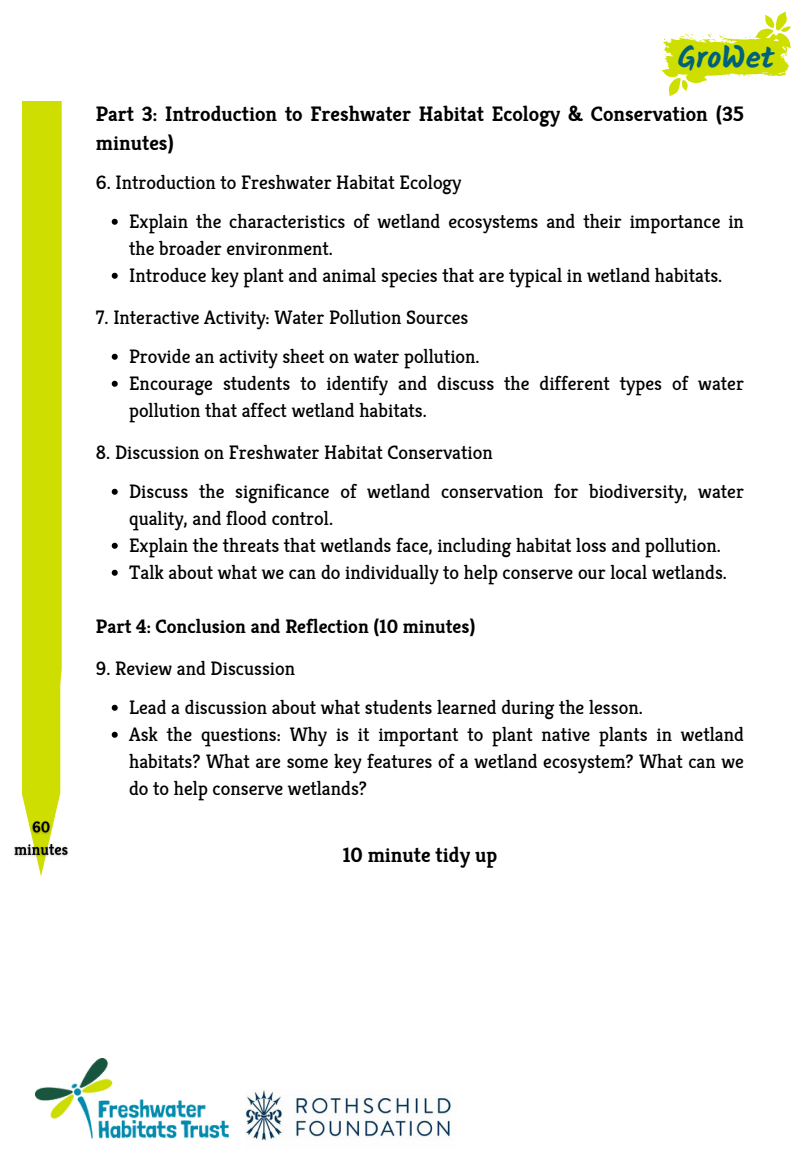
<style>
.page{position:relative;width:810px;height:1170px;background:#fff}
.page>*{position:absolute;margin:0;border:0;box-sizing:border-box;transform-origin:0 0}
.t1{font:700 30.9px "Kalam";color:#00617b}
.t2{font:700 21px/29.2px "Kreon";color:#000}
.t3{font:19.5px/27px "Kreon";color:#000}
.t4{font:700 19.5px "Kreon";color:#000}
</style>
<div class="page">
<svg style="left:112px;top:219px;width:6px;height:6px"></svg>
<svg style="left:112px;top:273px;width:6px;height:6px"></svg>
<svg style="left:112px;top:354px;width:6px;height:6px"></svg>
<svg style="left:112px;top:381px;width:6px;height:6px"></svg>
<svg style="left:112px;top:489px;width:6px;height:6px"></svg>
<svg style="left:112px;top:543px;width:6px;height:6px"></svg>
<svg style="left:112px;top:570px;width:6px;height:6px"></svg>
<svg style="left:112px;top:705px;width:6px;height:6px"></svg>
<svg style="left:112px;top:732px;width:6px;height:6px"></svg>
<div style="left:22px;top:101px;width:40px;height:775px;background:#cede01"></div>
<svg style="left:661px;top:11px;width:130px;height:85px"></svg>
<img style="left:14px;top:817px;width:55px;height:44px">
<img style="left:35px;top:1058px;width:194px;height:80px">
<img style="left:245px;top:1089px;width:206px;height:52px">
<p class="t1" style="left:678px;top:40px;width:98px">GroWet</p>
<p class="t2" style="left:96px;top:99px;width:649px">Part 3: Introduction to Freshwater Habitat Ecology &amp; Conservation (35 minutes)</p>
<p class="t3" style="left:96px;top:169px;width:367px">6. Introduction to Freshwater Habitat Ecology</p>
<h1 class="t3" style="left:129px;top:208px;width:616px">Explain the characteristics of wetland ecosystems and their importance in the broader environment.</h1>
<p class="t3" style="left:129px;top:262px;width:595px">Introduce key plant and animal species that are typical in wetland habitats.</p>
<h2 class="t3" style="left:96px;top:304px;width:374px">7. Interactive Activity: Water Pollution Sources</h2>
<h3 class="t3" style="left:129px;top:343px;width:352px">Provide an activity sheet on water pollution.</h3>
<p class="t3" style="left:129px;top:370px;width:616px">Encourage students to identify and discuss the different types of water pollution that affect wetland habitats.</p>
<p class="t3" style="left:96px;top:439px;width:398px">8. Discussion on Freshwater Habitat Conservation</p>
<h3 class="t3" style="left:129px;top:478px;width:616px">Discuss the significance of wetland conservation for biodiversity, water quality, and flood control.</h3>
<p class="t3" style="left:129px;top:532px;width:593px">Explain the threats that wetlands face, including habitat loss and pollution.</p>
<p class="t3" style="left:129px;top:559px;width:599px">Talk about what we can do individually to help conserve our local wetlands.</p>
<h3 class="t4" style="left:96px;top:614px;width:381px">Part 4: Conclusion and Reflection (10 minutes)</h3>
<p class="t3" style="left:96px;top:655px;width:201px">9. Review and Discussion</p>
<p class="t3" style="left:129px;top:694px;width:515px">Lead a discussion about what students learned during the lesson.</p>
<p class="t3" style="left:129px;top:721px;width:616px;text-align:justify">Ask the questions: Why is it important to plant native plants in wetland habitats? What are some key features of a wetland ecosystem? What can we do to help conserve wetlands?</p>
<h3 class="t2" style="left:343px;top:840px;width:156px">10 minute tidy up</h3>
</div>
